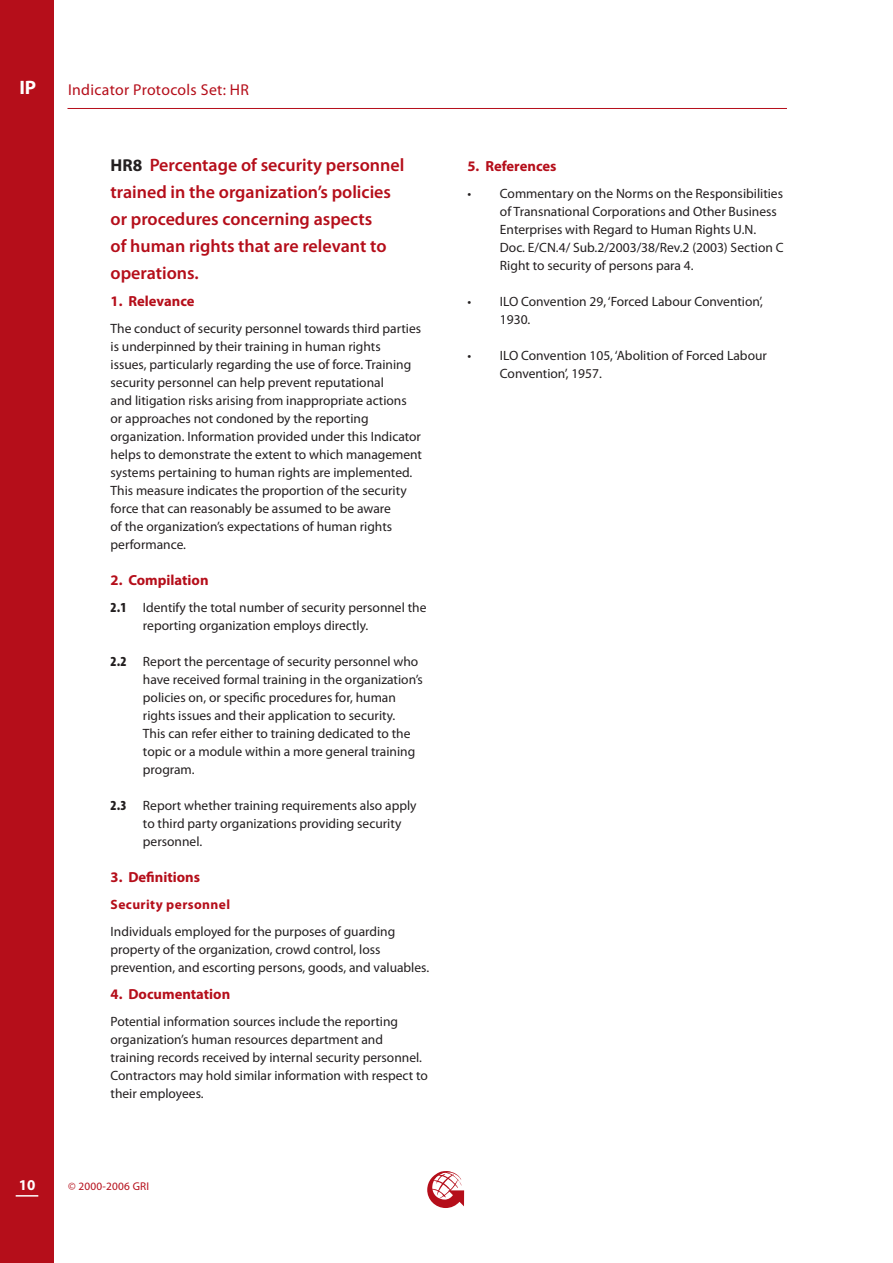
<style>
.page{position:relative;width:893px;height:1263px;background:#fff}
.page>*{position:absolute;margin:0;border:0;box-sizing:border-box;transform-origin:0 0}
.t1{font:700 19.5px "Myriad Pro";color:#fff}
.t2{font:600 18px/27px "Myriad Pro";color:#b50e1a}
.t3{font:15.75px "Myriad Pro";letter-spacing:.02em;color:#b50e1a}
.t4{font:700 15px "Myriad Pro";color:#fff}
.t5{font:700 14.7px "Myriad Pro";color:#b50e1a}
.body{font:13.5px/18px "Myriad Pro";color:#231f20}
.body___indent___level_1{font:13.5px/18px "Myriad Pro";color:#231f20}
.t6{font:700 13.5px "Myriad Pro";letter-spacing:.03em;color:#b50e1a}
.t7{font:11.25px "Myriad Pro";letter-spacing:.02em;color:#b50e1a}
.s1{font-weight:700;font-size:17.25px;color:#231f20}
.s2{font-weight:900;font-stretch:condensed;font-size:13.8px}
</style>
<div class="page">
<div style="left:0;top:0;width:54px;height:1263px;background:#b50e1a"></div>
<svg style="left:16px;top:1195px;width:22px;height:1px"></svg>
<svg style="left:427px;top:1171px;width:37px;height:37px"></svg>
<hr style="left:67px;top:108px;width:720px;height:1px;background:#b50e1a">
<h1 class="t1" style="left:19px;top:77px;width:18px">IP</h1>
<p class="t3" style="left:68px;top:81px;width:182px">Indicator Protocols Set: HR</p>
<p class="t4" style="left:19px;top:1176px;width:18px">10</p>
<h2 class="t2" style="left:111px;top:152px;width:295px"><span class="s1">HR8</span> Percentage of security personnel trained in the organization’s policies or procedures concerning aspects<br>of human rights that are relevant to operations.</h2>
<h3 class="t5" style="left:111px;top:293px;width:85px">1. Relevance</h3>
<p class="body" style="left:111px;top:320px;width:313px">The conduct of security personnel towards third parties is underpinned by their training in human rights<br>issues, particularly regarding the use of force. Training security personnel can help prevent reputational<br>and litigation risks arising from inappropriate actions<br>or approaches not condoned by the reporting organization. Information provided under this Indicator helps to demonstrate the extent to which management systems pertaining to human rights are implemented.<br>This measure indicates the proportion of the security force that can reasonably be assumed to be aware<br>of the organization’s expectations of human rights performance.</p>
<h3 class="t5" style="left:111px;top:572px;width:100px">2. Compilation</h3>
<p class="body___indent___level_1" style="left:143px;top:599px;width:285px;text-indent:-32px"><span class="s2">2.1</span> Identify the total number of security personnel the reporting organization employs directly.</p>
<p class="body___indent___level_1" style="left:143px;top:653px;width:281px;text-indent:-32px"><span class="s2">2.2</span> Report the percentage of security personnel who have received formal training in the organization’s policies on, or specific procedures for, human rights issues and their application to security.<br>This can refer either to training dedicated to the topic or a module within a more general training program.</p>
<p class="body___indent___level_1" style="left:143px;top:797px;width:275px;text-indent:-32px"><span class="s2">2.3</span> Report whether training requirements also apply to third party organizations providing security personnel.</p>
<h3 class="t5" style="left:111px;top:869px;width:91px">3. Definitions</h3>
<h4 class="t6" style="left:111px;top:897px;width:121px">Security personnel</h4>
<h4 class="body" style="left:111px;top:923px;width:320px">Individuals employed for the purposes of guarding property of the organization, crowd control, loss prevention, and escorting persons, goods, and valuables.</h4>
<h3 class="t5" style="left:111px;top:986px;width:121px">4. Documentation</h3>
<p class="body" style="left:111px;top:1013px;width:319px">Potential information sources include the reporting organization’s human resources department and training records received by internal security personnel.<br>Contractors may hold similar information with respect to their employees.</p>
<p class="t7" style="left:68px;top:1180px;width:83px">© 2000-2006 GRI</p>
<h3 class="t5" style="left:467px;top:158px;width:91px">5. References</h3>
<p class="body___indent___level_1" style="left:500px;top:185px;width:285px;text-indent:-32px">• Commentary on the Norms on the Responsibilities of Transnational Corporations and Other Business Enterprises with Regard to Human Rights U.N.<br>Doc. E/CN.4/ Sub.2/2003/38/Rev.2 (2003) Section C Right to security of persons para 4.</p>
<p class="body___indent___level_1" style="left:500px;top:293px;width:265px;text-indent:-32px">• ILO Convention 29, ‘Forced Labour Convention’,<br>1930.</p>
<p class="body___indent___level_1" style="left:500px;top:347px;width:268px;text-indent:-32px">• ILO Convention 105, ‘Abolition of Forced Labour<br>Convention’, 1957.</p>
</div>
